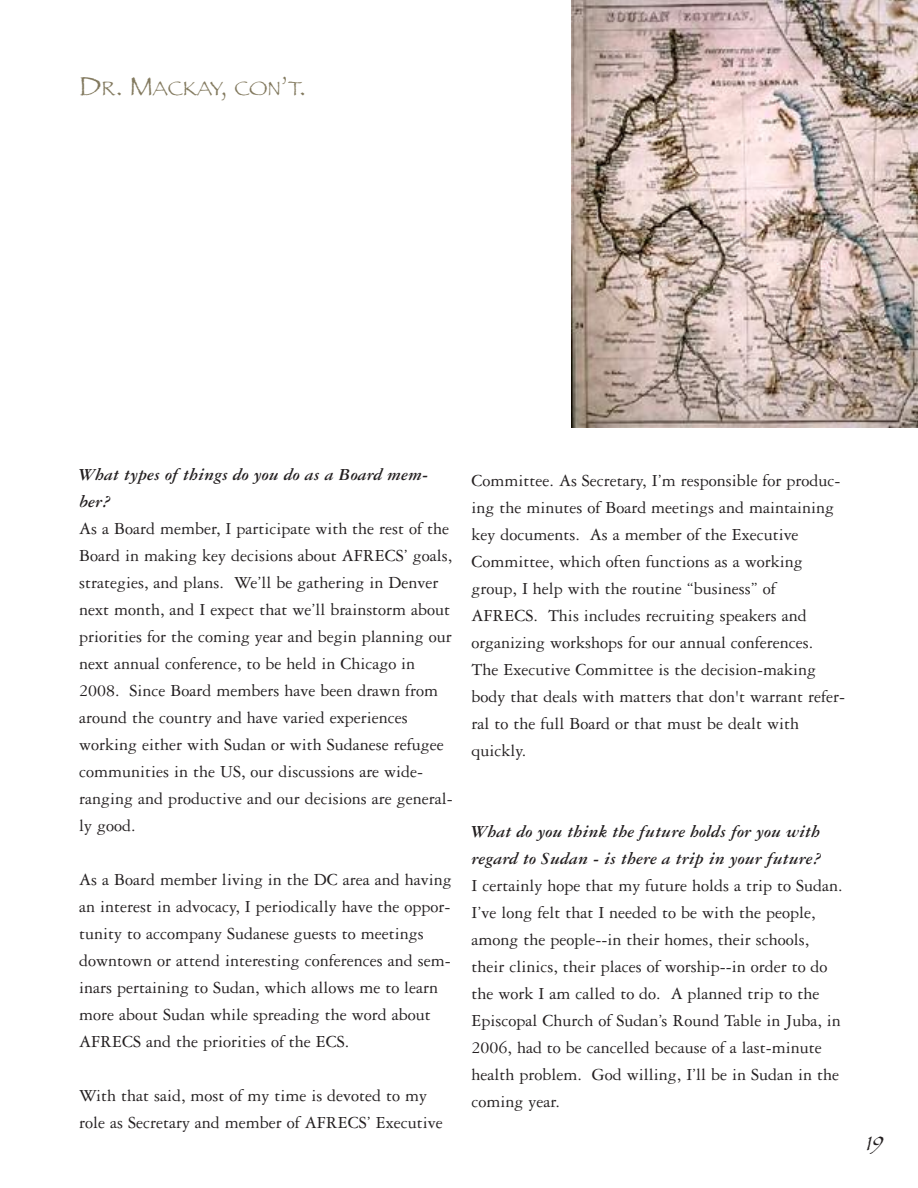
<style>
.page{position:relative;width:918px;height:1188px;background:#fff}
.page>*{position:absolute;margin:0;border:0;box-sizing:border-box;transform-origin:0 0}
.t1{font:italic 21px "Papyrus";color:#231f20}
.t2{font:20.25px "Papyrus";color:#82795e}
.t3{font:18px/27px "Garamond Three";color:#231f20}
.t4{font:italic 700 18px/27px "Garamond Three";color:#231f20}
.s1{font-size:27px}
</style>
<div class="page">
<img style="left:572px;top:1px;width:346px;height:427px">
<p class="t2" style="left:79px;top:76px;width:229px"><span class="s1">D</span>R<span class="s1">. M</span>ACKAY<span class="s1">,</span> CON<span class="s1">’</span>T<span class="s1">.</span></p>
<p class="t4" style="left:79px;top:463px;width:351px">What types of things do you do as a Board mem&shy;ber?</p>
<p class="t3" style="left:79px;top:517px;width:375px">As a Board member, I participate with the rest of the Board in making key decisions about AFRECS’ goals, strategies, and plans. We’ll be gathering in Denver next month, and I expect that we’ll brainstorm about priorities for the coming year and begin planning our next annual conference, to be held in Chicago in 2008. Since Board members have been drawn from around the country and have varied experiences working either with Sudan or with Sudanese refugee communities in the US, our discussions are wide&shy;ranging and productive and our decisions are general&shy;ly good.</p>
<p class="t3" style="left:79px;top:868px;width:374px">As a Board member living in the DC area and having an interest in advocacy, I periodically have the oppor&shy;tunity to accompany Sudanese guests to meetings downtown or attend interesting conferences and sem&shy;inars pertaining to Sudan, which allows me to learn more about Sudan while spreading the word about AFRECS and the priorities of the ECS.</p>
<p class="t3" style="left:79px;top:1084px;width:365px">With that said, most of my time is devoted to my role as Secretary and member of AFRECS’ Executive</p>
<p class="t3" style="left:472px;top:469px;width:375px">Committee. As Secretary, I’m responsible for produc&shy;ing the minutes of Board meetings and maintaining key documents. As a member of the Executive Committee, which often functions as a working group, I help with the routine “business” of AFRECS. This includes recruiting speakers and organizing workshops for our annual conferences.<br>The Executive Committee is the decision-making body that deals with matters that don't warrant refer&shy;ral to the full Board or that must be dealt with quickly.</p>
<p class="t4" style="left:472px;top:820px;width:352px">What do you think the future holds for you with regard to Sudan - is there a trip in your future?</p>
<p class="t3" style="left:472px;top:874px;width:372px">I certainly hope that my future holds a trip to Sudan.<br>I’ve long felt that I needed to be with the people, among the people--in their homes, their schools, their clinics, their places of worship--in order to do the work I am called to do. A planned trip to the Episcopal Church of Sudan’s Round Table in Juba, in 2006, had to be cancelled because of a last-minute health problem. God willing, I’ll be in Sudan in the coming year.</p>
<p class="t1" style="left:866px;top:1131px;width:25px">19</p>
</div>
